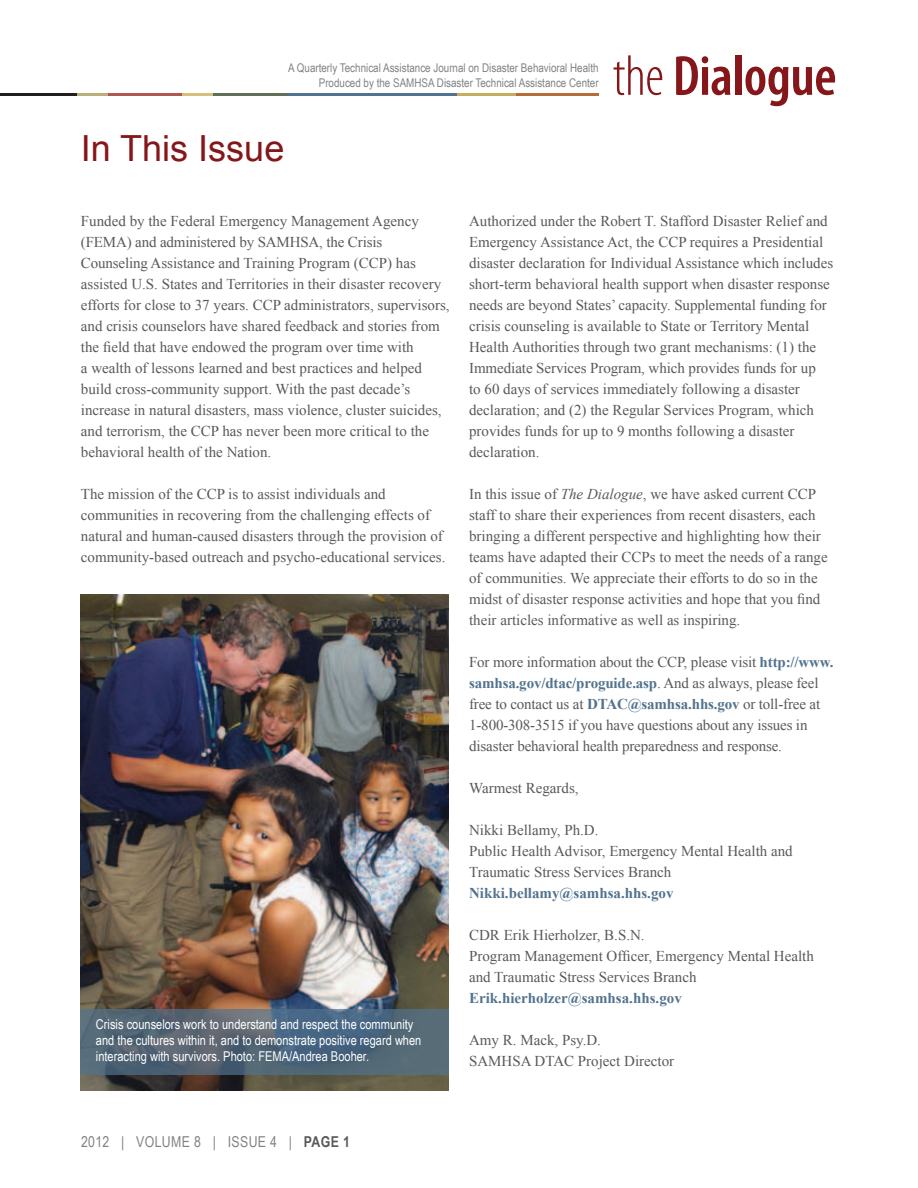
<style>
.page{position:relative;width:918px;height:1188px;background:#fff}
.page>*{position:absolute;margin:0;border:0;box-sizing:border-box;transform-origin:0 0}
.t1{font:600 condensed 57px "Myriad Pro";letter-spacing:-.01em;color:#851619}
.Heading_1{font:36px "Arial";color:#851619}
.Body_Text{font:15px/21px "Times New Roman";color:#58595b}
.t2{font:15px "Arial Narrow";letter-spacing:.025em;color:#808285}
.Photo_Caption{font:13.5px/16.2px "Arial Narrow";color:#fff}
.t3{font:12px/14.2px "Arial Narrow";color:#808285;text-align:right}
.s1{font-weight:300}
.s2{font-style:italic}
.s3{font-weight:700;color:#52738e}
.s4{font-weight:700;color:#58595b}
</style>
<div class="page">
<hr style="left:515px;top:93px;width:84px;height:3px;background:#b66d3b">
<hr style="left:287px;top:93px;width:172px;height:3px;background:#52738e">
<hr style="left:458px;top:93px;width:58px;height:3px;background:#c6ac5d">
<hr style="left:213px;top:93px;width:74px;height:3px;background:#626f57">
<hr style="left:108px;top:93px;width:74px;height:3px;background:#b15652">
<hr style="left:182px;top:93px;width:31px;height:3px;background:#d7be7b">
<hr style="left:0;top:93px;width:78px;height:3px;background:#231f20">
<hr style="left:78px;top:93px;width:30px;height:3px;background:#bdaf79">
<img style="left:80px;top:594px;width:369px;height:497px">
<svg style="left:80px;top:1009px;width:369px;height:65px"></svg>
<p class="t3" style="left:288px;top:61px;width:312px">A Quarterly Technical Assistance Journal on Disaster Behavioral Health<br>Produced by the SAMHSA Disaster Technical Assistance Center</p>
<p class="t1" style="left:613px;top:45px;width:225px"><span class="s1">the</span> Dialogue</p>
<h1 class="Heading_1" style="left:81px;top:125px;width:205px">In This Issue</h1>
<p class="Body_Text" style="left:81px;top:210px;width:370px">Funded by the Federal Emergency Management Agency (FEMA) and administered by SAMHSA, the Crisis Counseling Assistance and Training Program (CCP) has assisted U.S. States and Territories in their disaster recovery efforts for close to 37 years. CCP administrators, supervisors, and crisis counselors have shared feedback and stories from the field that have endowed the program over time with<br>a wealth of lessons learned and best practices and helped build cross-community support. With the past decade’s increase in natural disasters, mass violence, cluster suicides, and terrorism, the CCP has never been more critical to the behavioral health of the Nation.</p>
<p class="Body_Text" style="left:81px;top:483px;width:366px">The mission of the CCP is to assist individuals and communities in recovering from the challenging effects of natural and human-caused disasters through the provision of community-based outreach and psycho-educational services.</p>
<p class="Photo_Caption" style="left:96px;top:1016px;width:327px">Crisis counselors work to understand and respect the community and the cultures within it, and to demonstrate positive regard when interacting with survivors. Photo: FEMA/Andrea Booher.</p>
<p class="Body_Text" style="left:469px;top:210px;width:366px">Authorized under the Robert T. Stafford Disaster Relief and Emergency Assistance Act, the CCP requires a Presidential disaster declaration for Individual Assistance which includes short-term behavioral health support when disaster response needs are beyond States’ capacity. Supplemental funding for crisis counseling is available to State or Territory Mental Health Authorities through two grant mechanisms: (1) the Immediate Services Program, which provides funds for up<br>to 60 days of services immediately following a disaster declaration; and (2) the Regular Services Program, which provides funds for up to 9 months following a disaster declaration.</p>
<p class="Body_Text" style="left:469px;top:483px;width:360px">In this issue of <span class="s2">The Dialogue</span>, we have asked current CCP staff to share their experiences from recent disasters, each bringing a different perspective and highlighting how their teams have adapted their CCPs to meet the needs of a range of communities. We appreciate their efforts to do so in the midst of disaster response activities and hope that you find their articles informative as well as inspiring.</p>
<p class="Body_Text" style="left:469px;top:651px;width:366px">For more information about the CCP, please visit <span class="s3">http://www.</span></p>
<p class="Body_Text" style="left:469px;top:672px;width:353px"><span class="s3">samhsa.gov/dtac/proguide.asp</span>. And as always, please feel free to contact us at <span class="s3">DTAC@samhsa.hhs.gov</span> or toll-free at 1-800-308-3515 if you have questions about any issues in disaster behavioral health preparedness and response.</p>
<p class="Body_Text" style="left:469px;top:777px;width:111px">Warmest Regards,</p>
<p class="Body_Text" style="left:469px;top:819px;width:325px">Nikki Bellamy, Ph.D.<br>Public Health Advisor, Emergency Mental Health and Traumatic Stress Services Branch <span class="s3">Nikki.bellamy@samhsa.hhs.gov</span></p>
<p class="Body_Text" style="left:469px;top:924px;width:346px">CDR Erik Hierholzer, B.S.N.<br>Program Management Officer, Emergency Mental Health and Traumatic Stress Services Branch <span class="s3">Erik.hierholzer@samhsa.hhs.gov</span></p>
<p class="Body_Text" style="left:469px;top:1029px;width:207px">Amy R. Mack, Psy.D.<br>SAMHSA DTAC Project Director</p>
<p class="t2" style="left:81px;top:1131px;width:270px">2012 | VOLUME 8 | ISSUE 4 | <span class="s4">PAGE 1</span></p>
</div>
